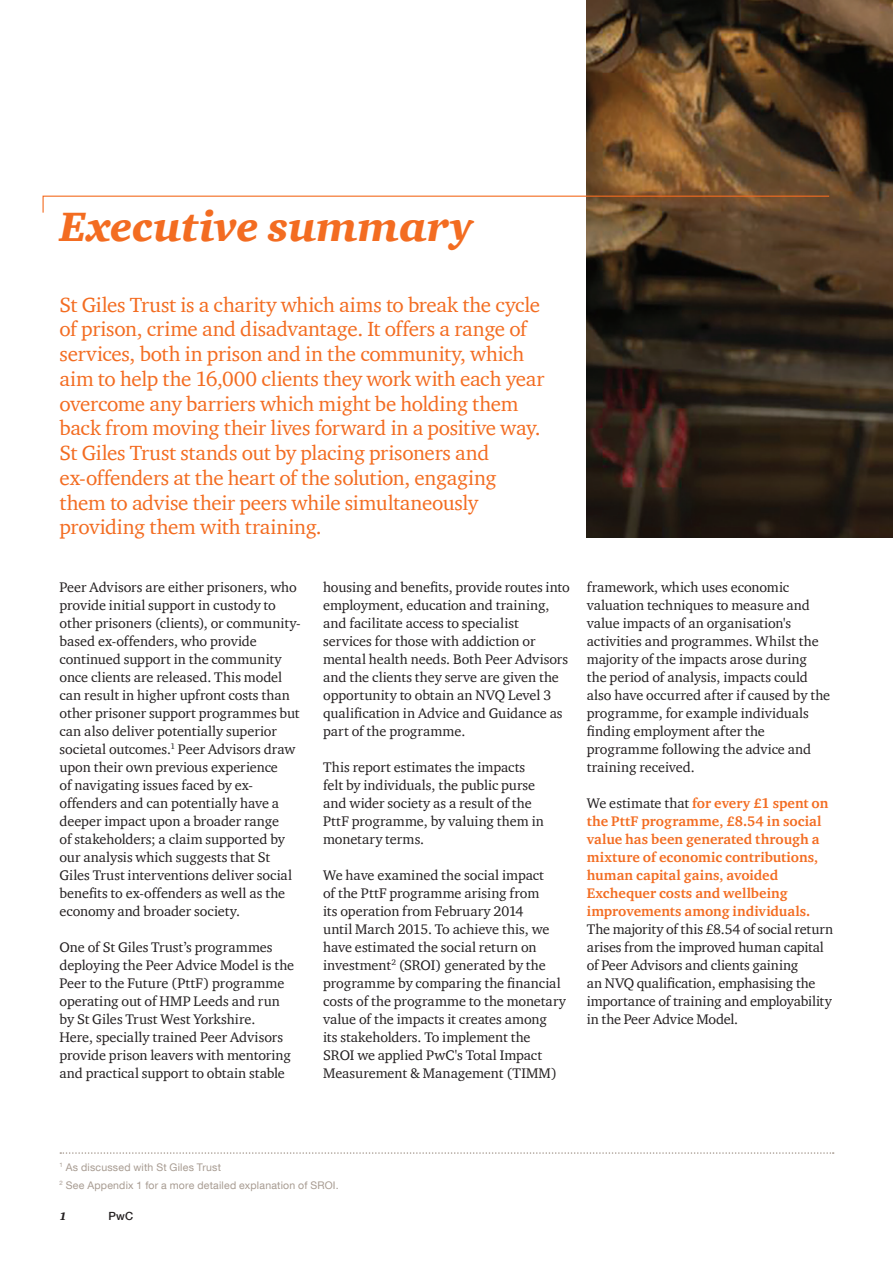
<style>
.page{position:relative;width:893px;height:1263px;background:#fff}
.page>*{position:absolute;margin:0;border:0;box-sizing:border-box;transform-origin:0 0}
.Section_head{font:italic 900 42px "ITC Charter Com";letter-spacing:.005em;color:#f36c21}
.Body_copy_-_space_af{font:21px/24.8px "ITC Charter Com";letter-spacing:-.015em;color:#f36c21}
.Body_copy_-_space_af-2{font:14.25px/18px "ITC Charter Com";color:#231f20}
.t1{font:500 11.25px "Helvetica Neue LT Com";color:#231f20}
.Page_number_-_left{font:italic 900 11.25px "ITC Charter Com";color:#231f20}
.Body_copy_-_space_af-3{font:10.5px "Helvetica Neue LT Com";letter-spacing:.02em;color:#a79b91}
.s1{font-weight:700;color:#f36c21}
</style>
<div class="page">
<img style="left:587px;top:0;width:306px;height:537px">
<svg style="left:42px;top:195px;width:788px;height:19px"></svg>
<svg style="left:60px;top:1152px;width:774px;height:2px"></svg>
<p class="Section_head" style="left:60px;top:201px;width:415px">Executive summary</p>
<p class="Body_copy_-_space_af" style="left:60px;top:292px;width:486px">St Giles Trust is a charity which aims to break the cycle of prison, crime and disadvantage. It offers a range of services, both in prison and in the community, which aim to help the 16,000 clients they work with each year overcome any barriers which might be holding them back from moving their lives forward in a positive way.<br>St Giles Trust stands out by placing prisoners and ex-offenders at the heart of the solution, engaging them to advise their peers while simultaneously providing them with training.</p>
<p class="Body_copy_-_space_af-2" style="left:60px;top:577px;width:243px">Peer Advisors are either prisoners, who provide initial support in custody to other prisoners (clients), or community&shy;based ex-offenders, who provide continued support in the community once clients are released. This model can result in higher upfront costs than other prisoner support programmes but can also deliver potentially superior societal outcomes.<sup>1</sup> Peer Advisors draw upon their own previous experience<br>of navigating issues faced by ex&shy;offenders and can potentially have a deeper impact upon a broader range<br>of stakeholders; a claim supported by our analysis which suggests that St Giles Trust interventions deliver social benefits to ex-offenders as well as the economy and broader society.</p>
<p class="Body_copy_-_space_af-2" style="left:60px;top:937px;width:236px">One of St Giles Trust’s programmes deploying the Peer Advice Model is the Peer to the Future (PttF) programme operating out of HMP Leeds and run by St Giles Trust West Yorkshire.<br>Here, specially trained Peer Advisors provide prison leavers with mentoring and practical support to obtain stable</p>
<p class="Body_copy_-_space_af-2" style="left:323px;top:577px;width:248px">housing and benefits, provide routes into employment, education and training, and facilitate access to specialist services for those with addiction or mental health needs. Both Peer Advisors and the clients they serve are given the opportunity to obtain an NVQ Level 3 qualification in Advice and Guidance as part of the programme.</p>
<p class="Body_copy_-_space_af-2" style="left:323px;top:757px;width:222px">This report estimates the impacts felt by individuals, the public purse and wider society as a result of the<br>PttF programme, by valuing them in monetary terms.</p>
<p class="Body_copy_-_space_af-2" style="left:323px;top:865px;width:244px">We have examined the social impact<br>of the PttF programme arising from<br>its operation from February 2014<br>until March 2015. To achieve this, we have estimated the social return on investment<sup>2</sup> (SROI) generated by the programme by comparing the financial costs of the programme to the monetary value of the impacts it creates among<br>its stakeholders. To implement the<br>SROI we applied PwC's Total Impact Measurement &amp; Management (TIMM)</p>
<p class="Body_copy_-_space_af-2" style="left:587px;top:577px;width:245px">framework, which uses economic valuation techniques to measure and value impacts of an organisation's activities and programmes. Whilst the majority of the impacts arose during the period of analysis, impacts could also have occurred after if caused by the programme, for example individuals finding employment after the programme following the advice and training received.</p>
<p class="Body_copy_-_space_af-2" style="left:587px;top:793px;width:248px">We estimate that <span class="s1">for every £1 spent on the PttF programme, £8.54 in social value has been generated through a mixture of economic contributions, human capital gains, avoided Exchequer costs and wellbeing improvements among individuals.<br></span>The majority of this £8.54 of social return arises from the improved human capital of Peer Advisors and clients gaining<br>an NVQ qualification, emphasising the importance of training and employability in the Peer Advice Model.</p>
<p class="Body_copy_-_space_af-3" style="left:60px;top:1160px;width:163px"><sup>1</sup> As discussed with St Giles Trust</p>
<p class="Body_copy_-_space_af-3" style="left:60px;top:1178px;width:281px"><sup>2</sup> See Appendix 1 for a more detailed explanation of SROI.</p>
<p class="Page_number_-_left" style="left:60px;top:1210px;width:9px">1</p>
<p class="t1" style="left:108px;top:1210px;width:26px">PwC</p>
</div>
